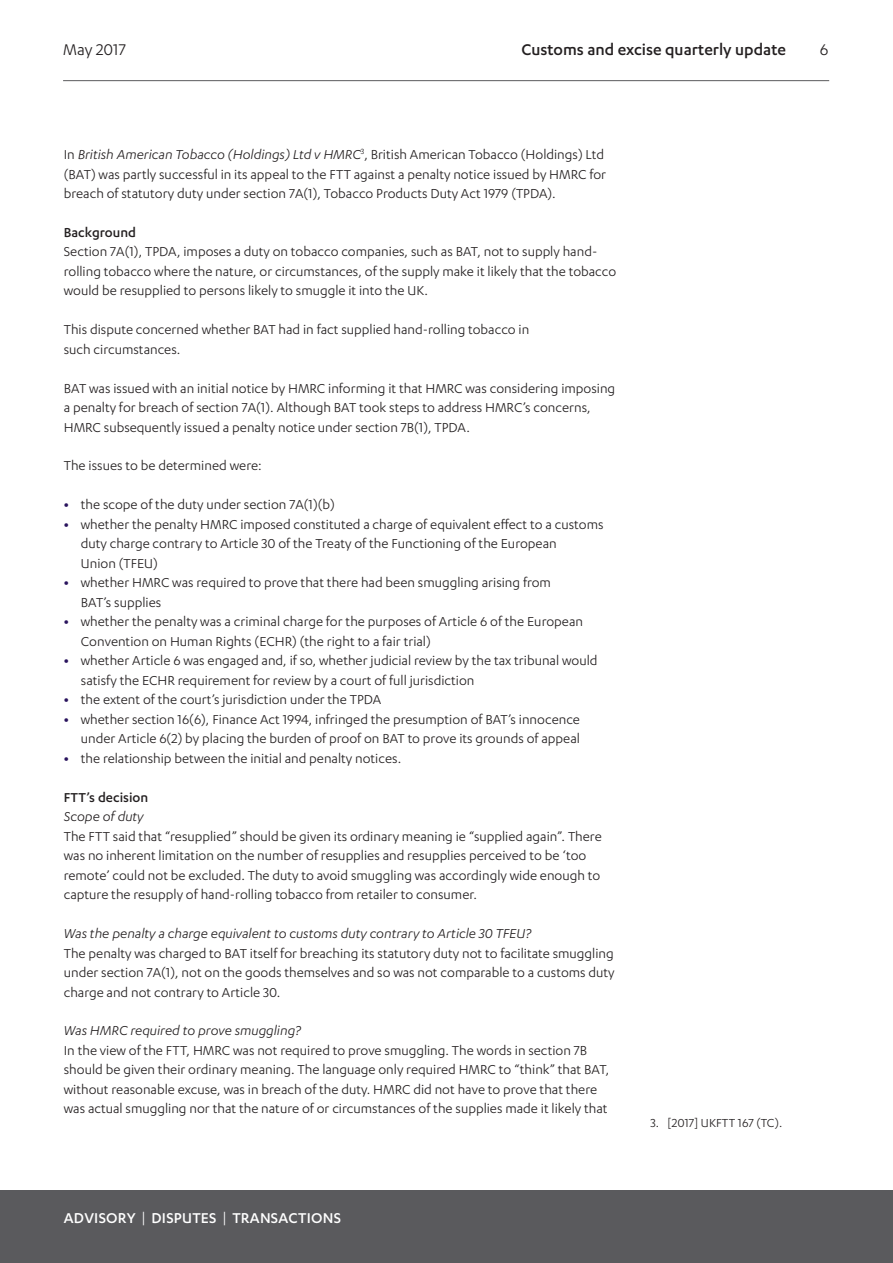
<style>
.page{position:relative;width:893px;height:1263px;background:#fff}
.page>*{position:absolute;margin:0;border:0;box-sizing:border-box;transform-origin:0 0}
.t1{font:500 18px "Karbon";color:#231f20}
.t2{font:18px "Karbon";color:#231f20}
.t3{font:500 16.5px "Karbon";letter-spacing:.015em;color:#fff}
.Body{font:15px/19.5px "Karbon";color:#231f20}
.Heading_4{font:italic 15px "Karbon";color:#231f20}
.Heading_3{font:500 15px "Karbon";color:#231f20}
.t4{font:13.5px "Karbon";color:#231f20}
.s1{font-style:italic}
.s2{font-weight:700;color:#29135d}
.s3{font-weight:400}
</style>
<div class="page">
<hr style="left:63px;top:80px;width:766px;height:1px;background:#5a5a5d">
<div style="left:0;top:1191px;width:893px;height:72px;background:#5a5a5d"></div>
<p class="t2" style="left:63px;top:39px;width:64px">May 2017</p>
<p class="t1" style="left:521px;top:39px;width:266px">Customs and excise quarterly update</p>
<p class="t2" style="left:820px;top:39px;width:10px">6</p>
<p class="Body" style="left:64px;top:144px;width:544px">In <span class="s1">British American Tobacco (Holdings) Ltd v HMRC</span><sup>3</sup>, British American Tobacco (Holdings) Ltd (BAT) was partly successful in its appeal to the FTT against a penalty notice issued by HMRC for breach of statutory duty under section 7A(1), Tobacco Products Duty Act 1979 (TPDA).</p>
<p class="Heading_3" style="left:64px;top:224px;width:74px">Background</p>
<p class="Body" style="left:64px;top:242px;width:554px">Section 7A(1), TPDA, imposes a duty on tobacco companies, such as BAT, not to supply hand&shy;rolling tobacco where the nature, or circumstances, of the supply make it likely that the tobacco would be resupplied to persons likely to smuggle it into the UK.</p>
<p class="Body" style="left:64px;top:319px;width:467px">This dispute concerned whether BAT had in fact supplied hand-rolling tobacco in such circumstances.</p>
<p class="Body" style="left:64px;top:378px;width:553px">BAT was issued with an initial notice by HMRC informing it that HMRC was considering imposing a penalty for breach of section 7A(1). Although BAT took steps to address HMRC’s concerns,<br>HMRC subsequently issued a penalty notice under section 7B(1), TPDA.</p>
<p class="Body" style="left:64px;top:456px;width:199px">The issues to be determined were:</p>
<p class="Body" style="left:64px;top:495px;width:272px"><span class="s2">•</span> the scope of the duty under section 7A(1)(b)</p>
<p class="Body" style="left:81px;top:514px;width:524px;text-indent:-17px"><span class="s2">•</span> whether the penalty HMRC imposed constituted a charge of equivalent effect to a customs duty charge contrary to Article 30 of the Treaty of the Functioning of the European<br>Union (TFEU)</p>
<p class="Body" style="left:81px;top:573px;width:472px;text-indent:-17px"><span class="s2">•</span> whether HMRC was required to prove that there had been smuggling arising from<br>BAT’s supplies</p>
<p class="Body" style="left:81px;top:612px;width:504px;text-indent:-17px"><span class="s2">•</span> whether the penalty was a criminal charge for the purposes of Article 6 of the European<br>Convention on Human Rights (ECHR) (the right to a fair trial)</p>
<p class="Body" style="left:81px;top:651px;width:518px;text-indent:-17px"><span class="s2">•</span> whether Article 6 was engaged and, if so, whether judicial review by the tax tribunal would satisfy the ECHR requirement for review by a court of full jurisdiction</p>
<p class="Body" style="left:64px;top:690px;width:319px"><span class="s2">•</span> the extent of the court’s jurisdiction under the TPDA</p>
<p class="Body" style="left:64px;top:709px;width:518px;text-align:right"><span class="s2">•</span> whether section 16(6), Finance Act 1994, infringed the presumption of BAT’s innocence under Article 6(2) by placing the burden of proof on BAT to prove its grounds of appeal</p>
<p class="Body" style="left:64px;top:748px;width:339px"><span class="s2">•</span> the relationship between the initial and penalty notices.</p>
<p class="Heading_3" style="left:64px;top:789px;width:86px">FTT’s decision</p>
<p class="Heading_4" style="left:64px;top:808px;width:81px">Scope of duty</p>
<p class="Body" style="left:64px;top:826px;width:539px">The FTT said that “resupplied” should be given its ordinary meaning ie “supplied again”. There was no inherent limitation on the number of resupplies and resupplies perceived to be ‘too remote’ could not be excluded. The duty to avoid smuggling was accordingly wide enough to capture the resupply of hand-rolling tobacco from retailer to consumer.</p>
<p class="Heading_4" style="left:64px;top:925px;width:469px">Was the penalty a charge equivalent to customs duty contrary to Article 30 TFEU?</p>
<p class="Body" style="left:64px;top:943px;width:552px;text-align:justify">The penalty was charged to BAT itself for breaching its statutory duty not to facilitate smuggling under section 7A(1), not on the goods themselves and so was not comparable to a customs duty charge and not contrary to Article 30.</p>
<p class="Heading_4" style="left:64px;top:1023px;width:239px">Was HMRC required to prove smuggling?</p>
<p class="Body" style="left:64px;top:1040px;width:547px">In the view of the FTT, HMRC was not required to prove smuggling. The words in section 7B should be given their ordinary meaning. The language only required HMRC to “think” that BAT, without reasonable excuse, was in breach of the duty. HMRC did not have to prove that there was actual smuggling nor that the nature of or circumstances of the supplies made it likely that</p>
<p class="t3" style="left:64px;top:1208px;width:279px">ADVISORY <span class="s3">|</span> DISPUTES <span class="s3">|</span> TRANSACTIONS</p>
<p class="t4" style="left:651px;top:1115px;width:133px">3. [2017] UKFTT 167 (TC).</p>
</div>
